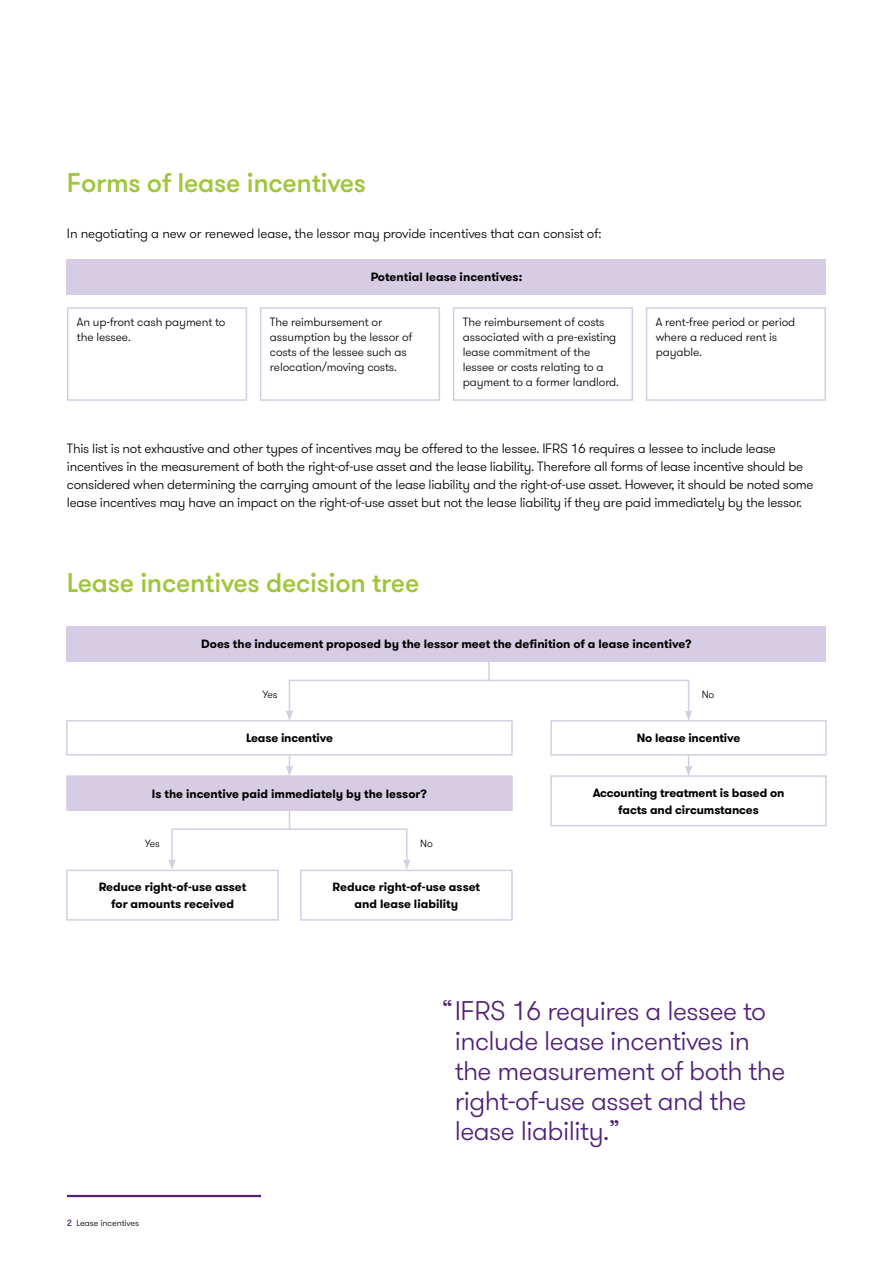
<style>
.page{position:relative;width:893px;height:1263px;background:#fff}
.page>*{position:absolute;margin:0;border:0;box-sizing:border-box;transform-origin:0 0}
.t1{font:300 27px/30px "GT Walsheim Pro";letter-spacing:-.02em;color:#512178}
.t2{font:500 27px "GT Walsheim Pro";letter-spacing:-.01em;color:#9fc63b}
.t3{font:300 13.5px/18px "GT Walsheim Pro";letter-spacing:-.02em;color:#000}
.t4{font:700 12px/16.5px "GT Walsheim Pro";color:#000;text-align:center}
.t5{font:300 12px/15px "GT Walsheim Pro";letter-spacing:-.01em;color:#000}
.t6{font:300 10.5px "GT Walsheim Pro";letter-spacing:-.01em;color:#000}
.t7{font:300 9px "GT Walsheim Pro";letter-spacing:-.01em;color:#000}
.s1{font-weight:500;color:#512178}
</style>
<div class="page">
<hr style="left:67px;top:1195px;width:194px;height:2px;background:#512178">
<div style="left:67px;top:259px;width:759px;height:35px;background:#d6cde4"></div>
<div style="left:67px;top:307px;width:180px;height:94px;border:2px solid #d6cde4"></div>
<div style="left:260px;top:307px;width:180px;height:94px;border:2px solid #d6cde4"></div>
<div style="left:453px;top:307px;width:180px;height:94px;border:2px solid #d6cde4"></div>
<div style="left:646px;top:307px;width:180px;height:94px;border:2px solid #d6cde4"></div>
<div style="left:67px;top:626px;width:759px;height:35px;background:#d6cde4"></div>
<div style="left:66px;top:720px;width:447px;height:35px;border:2px solid #d6cde4"></div>
<div style="left:67px;top:776px;width:445px;height:34px;background:#d6cde4"></div>
<div style="left:66px;top:775px;width:447px;height:36px;border:2px solid #d6cde4"></div>
<div style="left:550px;top:720px;width:277px;height:35px;border:2px solid #d6cde4"></div>
<div style="left:550px;top:775px;width:277px;height:51px;border:2px solid #d6cde4"></div>
<hr style="left:488px;top:661px;width:2px;height:20px;background:#d6cde4">
<div style="left:289px;top:680px;width:400px;height:33px;border:2px solid #d6cde4"></div>
<svg style="left:286px;top:710px;width:7px;height:11px"></svg>
<svg style="left:685px;top:710px;width:7px;height:11px"></svg>
<svg style="left:286px;top:755px;width:7px;height:21px"></svg>
<svg style="left:685px;top:755px;width:7px;height:21px"></svg>
<svg style="left:289px;top:810px;width:1px;height:18px"></svg>
<div style="left:171px;top:828px;width:237px;height:34px;border:2px solid #d6cde4"></div>
<svg style="left:168px;top:859px;width:8px;height:11px"></svg>
<svg style="left:403px;top:859px;width:8px;height:11px"></svg>
<div style="left:66px;top:870px;width:213px;height:51px;border:2px solid #d6cde4"></div>
<div style="left:300px;top:870px;width:213px;height:51px;border:2px solid #d6cde4"></div>
<h1 class="t2" style="left:67px;top:166px;width:301px">Forms of lease incentives</h1>
<p class="t3" style="left:67px;top:224px;width:536px">In negotiating a new or renewed lease, the lessor may provide incentives that can consist of:</p>
<p class="t4" style="left:371px;top:269px;width:153px">Potential lease incentives:</p>
<p class="t5" style="left:77px;top:315px;width:150px">An up-front cash payment to the lessee.</p>
<p class="t5" style="left:270px;top:315px;width:144px">The reimbursement or assumption by the lessor of costs of the lessee such as relocation/moving costs.</p>
<p class="t5" style="left:463px;top:315px;width:158px">The reimbursement of costs associated with a pre-existing lease commitment of the lessee or costs relating to a payment to a former landlord.</p>
<p class="t5" style="left:656px;top:315px;width:141px">A rent-free period or period where a reduced rent is payable.</p>
<p class="t3" style="left:67px;top:440px;width:748px">This list is not exhaustive and other types of incentives may be offered to the lessee. IFRS 16 requires a lessee to include lease incentives in the measurement of both the right-of-use asset and the lease liability. Therefore all forms of lease incentive should be considered when determining the carrying amount of the lease liability and the right-of-use asset. However, it should be noted some lease incentives may have an impact on the right-of-use asset but not the lease liability if they are paid immediately by the lessor.</p>
<h1 class="t2" style="left:67px;top:566px;width:354px">Lease incentives decision tree</h1>
<p class="t4" style="left:201px;top:636px;width:492px">Does the inducement proposed by the lessor meet the definition of a lease incentive?</p>
<p class="t6" style="left:263px;top:688px;width:16px">Yes</p>
<p class="t6" style="left:702px;top:688px;width:14px">No</p>
<p class="t4" style="left:246px;top:730px;width:88px">Lease incentive</p>
<p class="t4" style="left:152px;top:785px;width:277px">Is the incentive paid immediately by the lessor?</p>
<p class="t6" style="left:145px;top:837px;width:16px">Yes</p>
<p class="t6" style="left:420px;top:837px;width:14px">No</p>
<p class="t4" style="left:99px;top:879px;width:149px">Reduce right-of-use asset for amounts received</p>
<p class="t4" style="left:333px;top:879px;width:149px">Reduce right-of-use asset and lease liability</p>
<p class="t4" style="left:637px;top:730px;width:105px">No lease incentive</p>
<p class="t4" style="left:593px;top:785px;width:193px">Accounting treatment is based on facts and circumstances</p>
<p class="t7" style="left:67px;top:1217px;width:74px"><span class="s1">2</span> Lease incentives</p>
<h1 class="t1" style="left:455px;top:996px;width:332px;text-indent:-13px">“IFRS 16 requires a lessee to include lease incentives in the measurement of both the right-of-use asset and the lease liability.”</h1>
</div>
